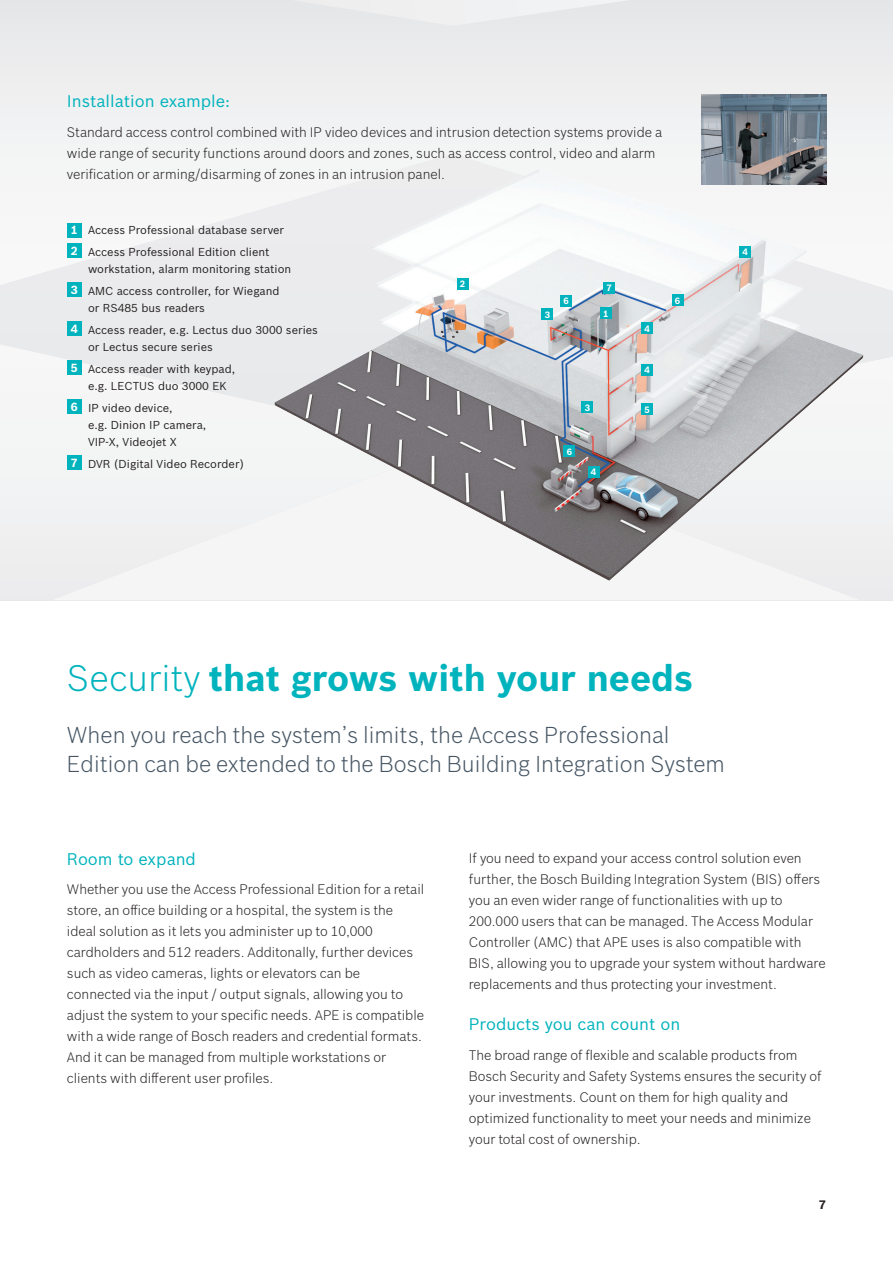
<style>
.page{position:relative;width:893px;height:1263px;background:#fff}
.page>*{position:absolute;margin:0;border:0;box-sizing:border-box;transform-origin:0 0}
.Copy_9_4_8{font:700 36px "Bosch Sans";color:#00b3bd}
.Copy_9_4_8-2{font:300 22.5px/28.5px "Bosch Sans";color:#465664}
.Copy_bold_9_4_8{font:16.5px "Bosch Sans";color:#00b3bd}
.Copy_bold_9_4_8-2{font:300 13.5px/21px "Bosch Sans";color:#231f20}
.Copy_9_4_8-3{font:300 13.5px/21px "Bosch Sans";color:#231f20}
.t1{font:700 12px "Bosch Sans";color:#231f20}
.t2{font:700 11.55px "Bosch Sans";color:#fff}
.Copy_9_4_8-4{font:11.25px/17px "Bosch Sans";color:#231f20}
.Copy_9_4_8-5{font:700 9px "Bosch Sans";color:#fff}
.s1{font-weight:300}
</style>
<div class="page">
<div style="left:860px;top:446px;width:33px;height:154px;background:#f0f0f1"></div>
<svg style="left:0;top:291px;width:893px;height:155px;background:#ebeced"></svg>
<svg style="left:0;top:0;width:893px;height:291px"></svg>
<svg style="left:0;top:344px;width:272px;height:256px"></svg>
<div style="left:51px;top:446px;width:809px;height:154px;background:#f3f4f4"></div>
<img style="left:272px;top:166px;width:592px;height:418px">
<div style="left:739px;top:246px;width:12px;height:11px;background:#00b3bd"></div>
<div style="left:604px;top:282px;width:11px;height:11px;background:#00b3bd"></div>
<div style="left:600px;top:308px;width:11px;height:11px;background:#00b3bd"></div>
<div style="left:542px;top:309px;width:11px;height:11px;background:#00b3bd"></div>
<div style="left:582px;top:402px;width:11px;height:11px;background:#00b3bd"></div>
<div style="left:457px;top:278px;width:11px;height:11px;background:#00b3bd"></div>
<div style="left:672px;top:295px;width:11px;height:11px;background:#00b3bd"></div>
<div style="left:561px;top:296px;width:11px;height:11px;background:#00b3bd"></div>
<div style="left:564px;top:446px;width:11px;height:11px;background:#00b3bd"></div>
<div style="left:641px;top:404px;width:12px;height:11px;background:#00b3bd"></div>
<div style="left:641px;top:323px;width:12px;height:11px;background:#00b3bd"></div>
<div style="left:641px;top:364px;width:12px;height:11px;background:#00b3bd"></div>
<div style="left:588px;top:466px;width:11px;height:11px;background:#00b3bd"></div>
<img style="left:701px;top:95px;width:125px;height:89px">
<div style="left:67px;top:223px;width:14px;height:14px;background:#00b3bd"></div>
<div style="left:67px;top:243px;width:14px;height:15px;background:#00b3bd"></div>
<div style="left:67px;top:282px;width:14px;height:15px;background:#00b3bd"></div>
<div style="left:67px;top:321px;width:14px;height:15px;background:#00b3bd"></div>
<div style="left:67px;top:360px;width:14px;height:15px;background:#00b3bd"></div>
<div style="left:67px;top:399px;width:14px;height:15px;background:#00b3bd"></div>
<div style="left:67px;top:455px;width:14px;height:15px;background:#00b3bd"></div>
<p class="Copy_bold_9_4_8" style="left:67px;top:89px;width:165px">Installation example:</p>
<p class="Copy_9_4_8-3" style="left:67px;top:120px;width:597px">Standard access control combined with IP video devices and intrusion detection systems provide a wide range of security functions around doors and zones, such as access control, video and alarm verification or arming/disarming of zones in an intrusion panel.</p>
<p class="t2" style="left:71px;top:221px;width:8px">1</p>
<p class="Copy_9_4_8-4" style="left:88px;top:221px;width:198px">Access Professional database server</p>
<p class="t2" style="left:71px;top:242px;width:8px">2</p>
<p class="Copy_9_4_8-4" style="left:88px;top:243px;width:205px">Access Professional Edition client workstation, alarm monitoring station</p>
<p class="t2" style="left:71px;top:281px;width:8px">3</p>
<p class="Copy_9_4_8-4" style="left:88px;top:282px;width:193px">AMC access controller, for Wiegand or RS485 bus readers</p>
<p class="t2" style="left:71px;top:320px;width:8px">4</p>
<p class="Copy_9_4_8-4" style="left:88px;top:321px;width:231px">Access reader, e.g. Lectus duo 3000 series or Lectus secure series</p>
<p class="t2" style="left:71px;top:359px;width:8px">5</p>
<p class="Copy_9_4_8-4" style="left:88px;top:360px;width:149px">Access reader with keypad, e.g. LECTUS duo 3000 EK</p>
<p class="t2" style="left:71px;top:398px;width:8px">6</p>
<p class="Copy_9_4_8-4" style="left:88px;top:399px;width:120px">IP video device,<br>e.g. Dinion IP camera,<br>VIP-X, Videojet X</p>
<p class="t2" style="left:71px;top:454px;width:8px">7</p>
<p class="Copy_9_4_8-4" style="left:88px;top:455px;width:158px">DVR (Digital Video Recorder)</p>
<p class="Copy_9_4_8-5" style="left:460px;top:277px;width:7px">2</p>
<p class="Copy_9_4_8-5" style="left:606px;top:281px;width:7px">7</p>
<p class="Copy_9_4_8-5" style="left:564px;top:294px;width:7px">6</p>
<p class="Copy_9_4_8-5" style="left:675px;top:294px;width:7px">6</p>
<p class="Copy_9_4_8-5" style="left:545px;top:308px;width:7px">3</p>
<p class="Copy_9_4_8-5" style="left:603px;top:307px;width:7px">1</p>
<p class="Copy_9_4_8-5" style="left:585px;top:401px;width:7px">3</p>
<p class="Copy_9_4_8-5" style="left:567px;top:445px;width:7px">6</p>
<p class="Copy_9_4_8-5" style="left:591px;top:465px;width:7px">4</p>
<p class="Copy_9_4_8-5" style="left:644px;top:321px;width:7px">4</p>
<p class="Copy_9_4_8-5" style="left:644px;top:363px;width:7px">4</p>
<p class="Copy_9_4_8-5" style="left:644px;top:402px;width:7px">5</p>
<p class="Copy_9_4_8-5" style="left:742px;top:245px;width:7px">4</p>
<p class="Copy_9_4_8" style="left:67px;top:651px;width:627px"><span class="s1">Security</span> that grows with your needs</p>
<p class="Copy_9_4_8-2" style="left:67px;top:719px;width:659px">When you reach the system’s limits, the Access Professional<br>Edition can be extended to the Bosch Building Integration System</p>
<p class="Copy_bold_9_4_8" style="left:67px;top:847px;width:131px">Room to expand</p>
<p class="Copy_bold_9_4_8-2" style="left:67px;top:878px;width:359px">Whether you use the Access Professional Edition for a retail store, an office building or a hospital, the system is the ideal solution as it lets you administer up to 10,000 cardholders and 512 readers. Additonally, further devices such as video cameras, lights or elevators can be connected via the input / output signals, allowing you to adjust the system to your specific needs. APE is compatible with a wide range of Bosch readers and credential formats.<br>And it can be managed from multiple workstations or clients with different user profiles.</p>
<p class="Copy_bold_9_4_8-2" style="left:469px;top:846px;width:358px">If you need to expand your access control solution even further, the Bosch Building Integration System (BIS) offers you an even wider range of functionalities with up to 200.000 users that can be managed. The Access Modular Controller (AMC) that APE uses is also compatible with BIS, allowing you to upgrade your system without hardware replacements and thus protecting your investment.</p>
<p class="Copy_bold_9_4_8" style="left:469px;top:1012px;width:213px">Products you can count on</p>
<p class="Copy_bold_9_4_8-2" style="left:469px;top:1043px;width:354px">The broad range of flexible and scalable products from Bosch Security and Safety Systems ensures the security of your investments. Count on them for high quality and optimized functionality to meet your needs and minimize your total cost of ownership.</p>
<p class="t1" style="left:819px;top:1195px;width:9px">7</p>
</div>
